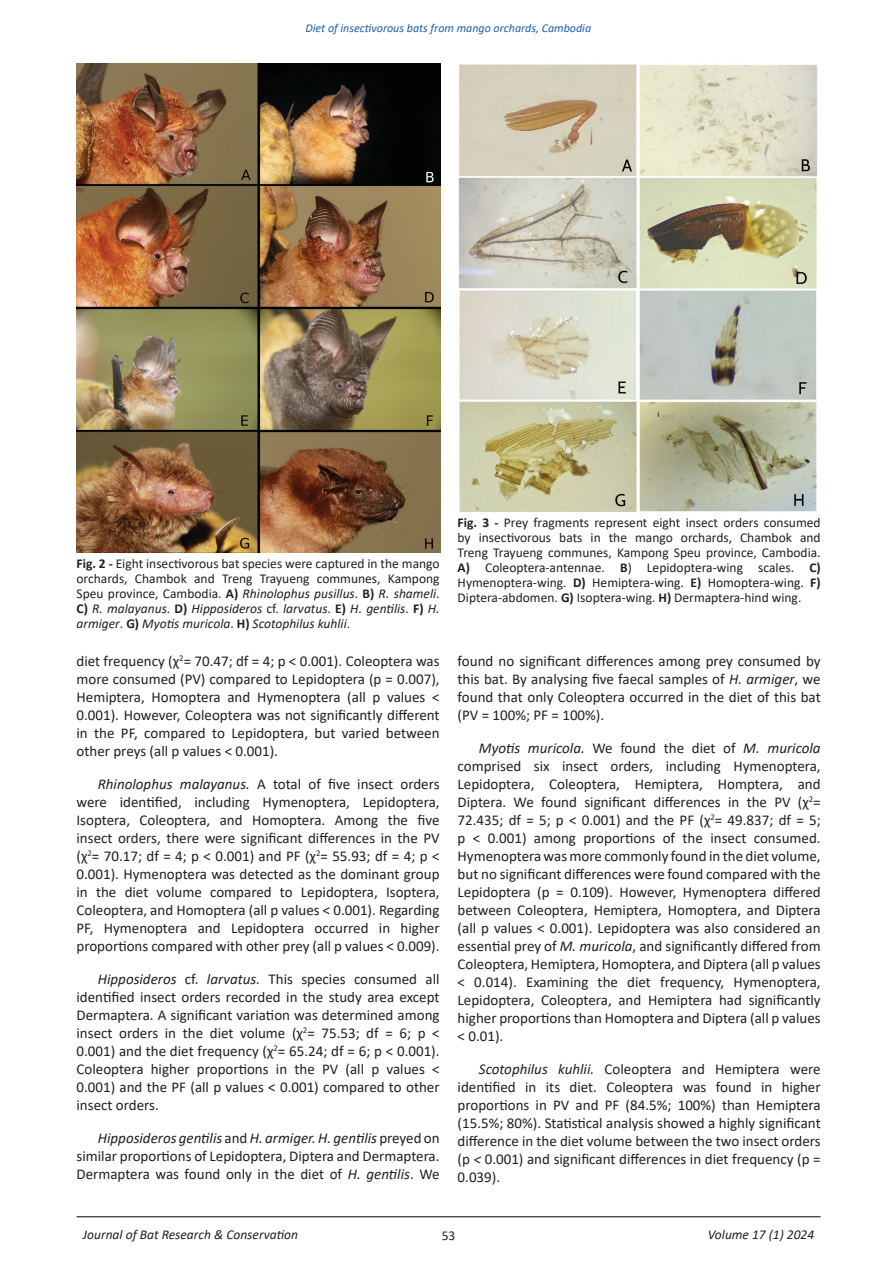
<style>
.page{position:relative;width:893px;height:1263px;background:#fff}
.page>*{position:absolute;margin:0;border:0;box-sizing:border-box;transform-origin:0 0}
.t1{font:15px/18px "Calibri";color:#231f20;text-align:justify}
.t2{font:13.5px/15px "Calibri";color:#231f20;text-align:justify}
.t3{font:italic 13.5px "Calibri";color:#231f20}
.List_Paragraph{font:italic 12px "Calibri";color:#1e60ad}
.s1{font-weight:700}
.s2{font-style:italic}
</style>
<div class="page">
<hr style="left:77px;top:1216px;width:744px;height:1px;background:#231f20">
<img style="left:77px;top:64px;width:363px;height:489px">
<img style="left:458px;top:64px;width:360px;height:448px">
<p class="List_Paragraph" style="left:305px;top:20px;width:287px">Diet of insectivorous bats from mango orchards, Cambodia</p>
<p class="t2" style="left:77px;top:555px;width:365px"><span class="s1">Fig. 2 -</span> Eight insectivorous bat species were captured in the mango orchards, Chambok and Treng Trayueng communes, Kampong Speu province, Cambodia. <span class="s1">A)</span> <span class="s2">Rhinolophus pusillus</span>. <span class="s1">B)</span> <span class="s2">R. shameli</span>.<br><span class="s1">C)</span> <span class="s2">R. malayanus</span>. <span class="s1">D)</span> <span class="s2">Hipposideros</span> cf. <span class="s2">larvatus</span>. <span class="s1">E)</span> <span class="s2">H. gentilis</span>. <span class="s1">F)</span> <span class="s2">H. armiger</span>. <span class="s1">G)</span> <span class="s2">Myotis muricola</span>. <span class="s1">H)</span> <span class="s2">Scotophilus kuhlii</span>.</p>
<p class="t1" style="left:77px;top:652px;width:365px">diet frequency (χ<sup>2</sup>= 70.47; df = 4; p &lt; 0.001). Coleoptera was more consumed (PV) compared to Lepidoptera (p = 0.007), Hemiptera, Homoptera and Hymenoptera (all p values &lt; 0.001). However, Coleoptera was not significantly different in the PF, compared to Lepidoptera, but varied between other preys (all p values &lt; 0.001).</p>
<p class="t1" style="left:77px;top:775px;width:365px;text-indent:21px"><span class="s2">Rhinolophus malayanus.</span> A total of five insect orders were identified, including Hymenoptera, Lepidoptera, Isoptera, Coleoptera, and Homoptera. Among the five insect orders, there were significant differences in the PV (χ<sup>2</sup>= 70.17; df = 4; p &lt; 0.001) and PF (χ<sup>2</sup>= 55.93; df = 4; p &lt; 0.001). Hymenoptera was detected as the dominant group in the diet volume compared to Lepidoptera, Isoptera, Coleoptera, and Homoptera (all p values &lt; 0.001). Regarding PF, Hymenoptera and Lepidoptera occurred in higher proportions compared with other prey (all p values &lt; 0.009).</p>
<p class="t1" style="left:77px;top:970px;width:365px;text-indent:21px"><span class="s2">Hipposideros</span> cf. <span class="s2">larvatus.</span> This species consumed all identified insect orders recorded in the study area except Dermaptera. A significant variation was determined among insect orders in the diet volume (χ<sup>2</sup>= 75.53; df = 6; p &lt; 0.001) and the diet frequency (χ<sup>2</sup>= 65.24; df = 6; p &lt; 0.001).<br>Coleoptera higher proportions in the PV (all p values &lt; 0.001) and the PF (all p values &lt; 0.001) compared to other insect orders.</p>
<p class="t1" style="left:77px;top:1129px;width:365px;text-indent:21px"><span class="s2">Hipposideros gentilis</span> and <span class="s2">H. armiger. H. gentilis</span> preyed on similar proportions of Lepidoptera, Diptera and Dermaptera.<br>Dermaptera was found only in the diet of <span class="s2">H. gentilis</span>. We</p>
<p class="t2" style="left:458px;top:515px;width:365px"><span class="s1">Fig. 3 -</span> Prey fragments represent eight insect orders consumed by insectivorous bats in the mango orchards, Chambok and Treng Trayueng communes, Kampong Speu province, Cambodia.<br><span class="s1">A)</span> Coleoptera-antennae. <span class="s1">B</span>) Lepidoptera-wing scales. <span class="s1">C)<br></span>Hymenoptera-wing. <span class="s1">D)</span> Hemiptera-wing. <span class="s1">E)</span> Homoptera-wing. <span class="s1">F)<br></span>Diptera-abdomen. <span class="s1">G)</span> Isoptera-wing. <span class="s1">H)</span> Dermaptera-hind wing.</p>
<p class="t1" style="left:458px;top:652px;width:365px">found no significant differences among prey consumed by this bat. By analysing five faecal samples of <span class="s2">H. armiger</span>, we found that only Coleoptera occurred in the diet of this bat (PV = 100%; PF = 100%).</p>
<p class="t1" style="left:458px;top:739px;width:365px;text-indent:21px"><span class="s2">Myotis muricola.</span> We found the diet of <span class="s2">M. muricola </span>comprised six insect orders, including Hymenoptera, Lepidoptera, Coleoptera, Hemiptera, Homptera, and Diptera. We found significant differences in the PV (χ<sup>2</sup>= 72.435; df = 5; p &lt; 0.001) and the PF (χ<sup>2</sup>= 49.837; df = 5; p &lt; 0.001) among proportions of the insect consumed.<br>Hymenoptera was more commonly found in the diet volume, but no significant differences were found compared with the Lepidoptera (p = 0.109). However, Hymenoptera differed between Coleoptera, Hemiptera, Homoptera, and Diptera (all p values &lt; 0.001). Lepidoptera was also considered an essential prey of <span class="s2">M. muricola</span>, and significantly differed from Coleoptera, Hemiptera, Homoptera, and Diptera (all p values &lt; 0.014). Examining the diet frequency, Hymenoptera, Lepidoptera, Coleoptera, and Hemiptera had significantly higher proportions than Homoptera and Diptera (all p values &lt; 0.01).</p>
<p class="t1" style="left:458px;top:1060px;width:365px;text-indent:21px"><span class="s2">Scotophilus kuhlii.</span> Coleoptera and Hemiptera were identified in its diet. Coleoptera was found in higher proportions in PV and PF (84.5%; 100%) than Hemiptera (15.5%; 80%). Statistical analysis showed a highly significant difference in the diet volume between the two insect orders (p <span class="s2">&lt;</span> 0.001) and significant differences in diet frequency (p = 0.039).</p>
<p class="t3" style="left:83px;top:1225px;width:217px">Journal of Bat Research &amp; Conservation</p>
<p class="t2" style="left:442px;top:1228px;width:15px">53</p>
<p class="t3" style="left:708px;top:1225px;width:108px">Volume 17 (1) 2024</p>
</div>
